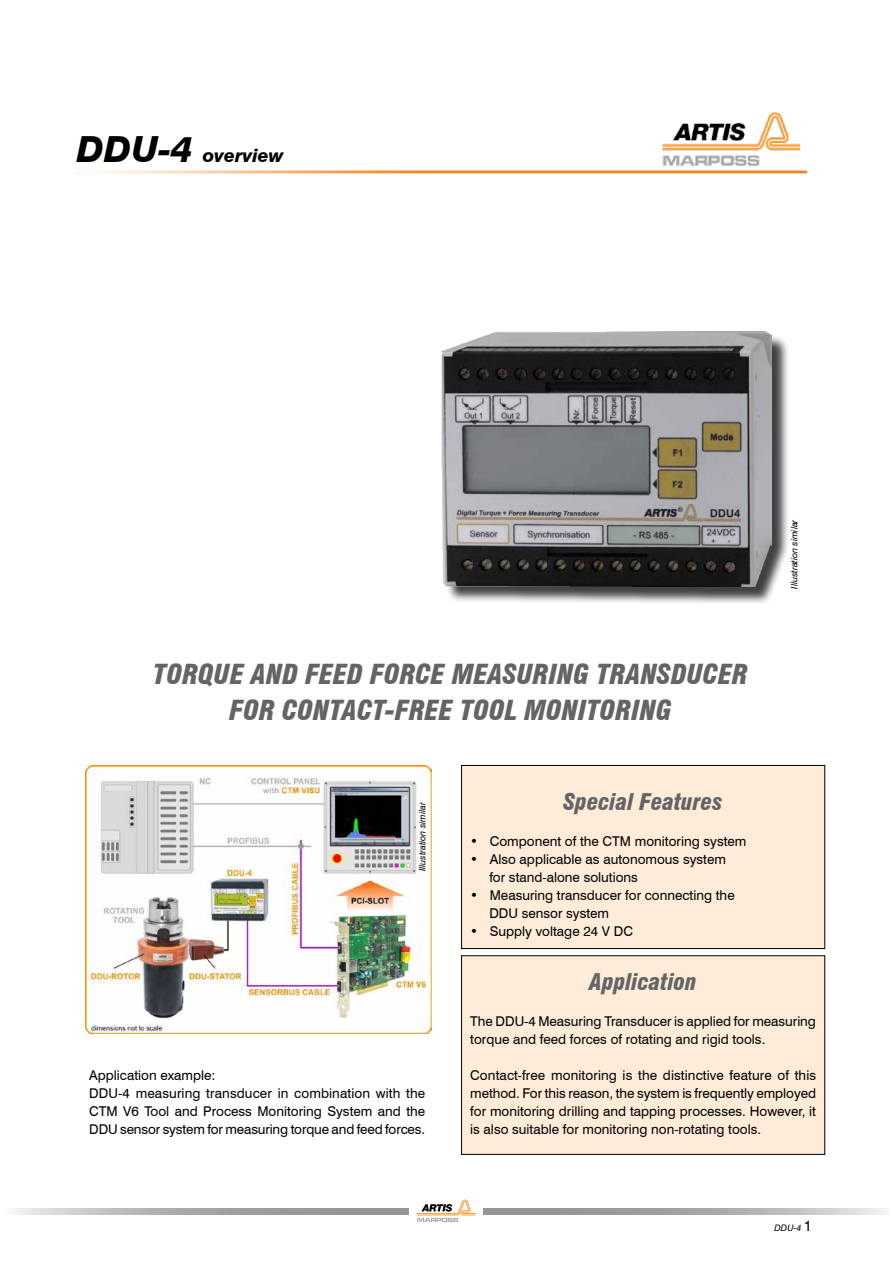
<style>
.page{position:relative;width:893px;height:1263px;background:#fff}
.page>*{position:absolute;margin:0;border:0;box-sizing:border-box;transform-origin:0 0}
.t1{font:italic 900 condensed 27px/36px "Swiss 721 BT";color:#636466;text-align:center}
.t2{font:italic 900 condensed 22.5px "Swiss 721 BT";color:#636466}
.t3{font:italic 800 18px "Swiss 721 BT";color:#000}
.t4{font:13.5px/18px "Swiss 721 BT";color:#000}
.t5{font:italic 9px "Swiss 721 BT";letter-spacing:-.01em;color:#000}
.s1{font-size:36px}
.s2{font-style:normal;font-size:15px}
</style>
<div class="page">
<svg style="left:16px;top:1209px;width:867px;height:6px;background:#acaeb0"></svg>
<div style="left:409px;top:1184px;width:73px;height:54px;background:#fff"></div>
<svg style="left:417px;top:1199px;width:59px;height:23px"></svg>
<img style="left:76px;top:112px;width:732px;height:62px">
<div style="left:462px;top:956px;width:363px;height:198px;background:#feecd8"></div>
<div style="left:461px;top:955px;width:364px;height:199px;border:1px solid #000"></div>
<div style="left:462px;top:765px;width:363px;height:183px;background:#feecd8"></div>
<div style="left:461px;top:765px;width:364px;height:184px;border:1px solid #000"></div>
<img style="left:86px;top:765px;width:345px;height:269px">
<div style="left:444px;top:334px;width:346px;height:272px;background:#000;opacity:.75"></div>
<img style="left:441px;top:332px;width:330px;height:255px">
<h3 class="t3" style="left:77px;top:145px;width:209px"><span class="s1">DDU-4</span> overview</h3>
<h1 class="t1" style="left:153px;top:656px;width:596px">TORQUE AND FEED FORCE MEASURING TRANSDUCER<br>FOR CONTACT-FREE TOOL MONITORING</h1>
<p class="t5" style="left:417px;top:871px;width:71px;rotate:-90deg">Illustration similar</p>
<h2 class="t2" style="left:564px;top:788px;width:161px">SPECIAL FEATURES</h2>
<p class="t4" style="left:470px;top:832px;width:278px">• Component of the CTM monitoring system</p>
<p class="t4" style="left:489px;top:850px;width:238px;text-indent:-19px">• Also applicable as autonomous system for stand-alone solutions</p>
<p class="t4" style="left:489px;top:886px;width:247px;text-indent:-19px">• Measuring transducer for connecting the<br>DDU sensor system</p>
<p class="t4" style="left:470px;top:922px;width:164px">• Supply voltage 24 V DC</p>
<p class="t5" style="left:789px;top:588px;width:71px;rotate:-90deg">Illustration similar</p>
<p class="t4" style="left:89px;top:1066px;width:338px">Application example:<br>DDU-4 measuring transducer in combination with the CTM V6 Tool and Process Monitoring System and the DDU sensor system for measuring torque and feed forces.</p>
<h2 class="t2" style="left:590px;top:968px;width:109px">APPLICATION</h2>
<p class="t4" style="left:470px;top:1012px;width:347px">The DDU-4 Measuring Transducer is applied for measuring torque and feed forces of rotating and rigid tools.</p>
<p class="t4" style="left:470px;top:1066px;width:347px;text-align:justify">Contact-free monitoring is the distinctive feature of this method. For this reason, the system is frequently employed for monitoring drilling and tapping processes. However, it is also suitable for monitoring non-rotating tools.</p>
<p class="t5" style="left:774px;top:1223px;width:39px">DDU-4 <span class="s2">1</span></p>
</div>
